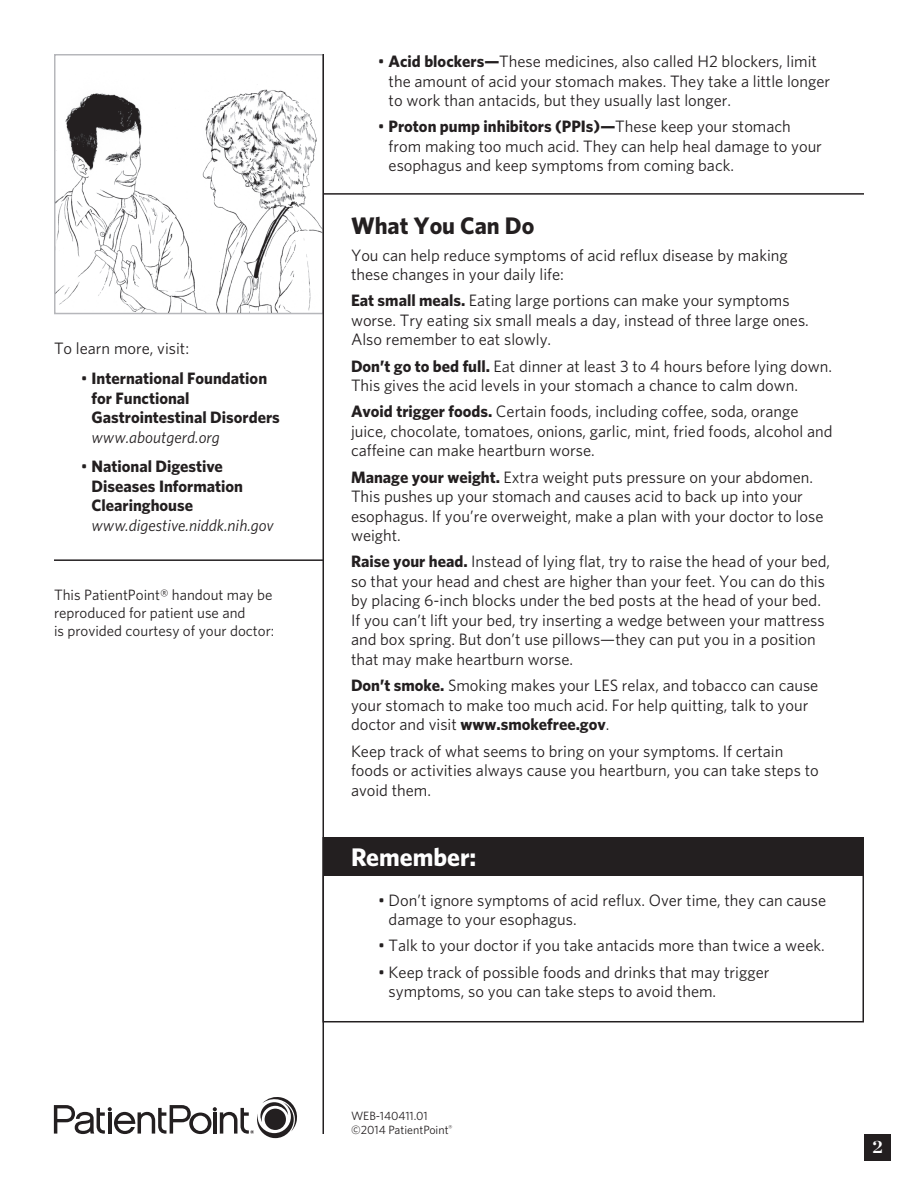
<style>
.page{position:relative;width:918px;height:1188px;background:#fff}
.page>*{position:absolute;margin:0;border:0;box-sizing:border-box;transform-origin:0 0}
.t1{font:700 25.5px "Whitney";color:#fff}
.t2{font:700 24px "Whitney";color:#231f20}
.t3{font:700 18px "Chronicle Display";color:#fff}
.t4{font:16.5px/19.5px "Whitney";color:#231f20}
.t5{font:700 16.5px/19.5px "Whitney";color:#231f20}
.t6{font:italic 16.5px "Whitney";color:#231f20}
.t7{font:15px/18px "Whitney";color:#231f20}
.t8{font:12px/14.4px "Whitney";color:#231f20}
.s1{font-weight:400}
.s2{font-weight:700}
</style>
<div class="page">
<img style="left:57px;top:89px;width:264px;height:222px">
<div style="left:54px;top:54px;width:270px;height:260px;border:2px solid #b6b7bb"></div>
<div style="left:323px;top:837px;width:541px;height:185px;border:2px solid #231f20"></div>
<div style="left:323px;top:837px;width:541px;height:39px;background:#231f20"></div>
<hr style="left:54px;top:559px;width:269px;height:2px;background:#231f20">
<div style="left:864px;top:1134px;width:27px;height:27px;background:#231f20"></div>
<hr style="left:323px;top:54px;width:1px;height:1080px;background:#231f20">
<svg style="left:54px;top:1097px;width:243px;height:41px"></svg>
<hr style="left:323px;top:193px;width:541px;height:2px;background:#231f20">
<p class="t4" style="left:54px;top:339px;width:137px">To learn more, visit:</p>
<p class="t5" style="left:92px;top:368px;width:190px;text-indent:-11px"><span class="s1">•</span> International Foundation for Functional<br>Gastrointestinal Disorders</p>
<p class="t6" style="left:92px;top:426px;width:130px">www.aboutgerd.org</p>
<p class="t5" style="left:92px;top:456px;width:153px;text-indent:-11px"><span class="s1">•</span> National Digestive<br>Diseases Information<br>Clearinghouse</p>
<p class="t6" style="left:92px;top:514px;width:184px">www.digestive.niddk.nih.gov</p>
<p class="t7" style="left:54px;top:585px;width:222px">This PatientPoint® handout may be reproduced for patient use and<br>is provided courtesy of your doctor:</p>
<p class="t4" style="left:389px;top:51px;width:443px;text-indent:-11px">• <span class="s2">Acid blockers—</span>These medicines, also called H2 blockers, limit the amount of acid your stomach makes. They take a little longer to work than antacids, but they usually last longer.</p>
<p class="t4" style="left:389px;top:117px;width:435px;text-indent:-11px">• <span class="s2">Proton pump inhibitors (PPIs)—</span>These keep your stomach from making too much acid. They can help heal damage to your esophagus and keep symptoms from coming back.</p>
<h2 class="t2" style="left:351px;top:210px;width:185px">What You Can Do</h2>
<p class="t4" style="left:351px;top:245px;width:438px">You can help reduce symptoms of acid reflux disease by making these changes in your daily life:</p>
<p class="t4" style="left:351px;top:291px;width:459px"><span class="s2">Eat small meals.</span> Eating large portions can make your symptoms worse. Try eating six small meals a day, instead of three large ones.<br>Also remember to eat slowly.</p>
<p class="t4" style="left:351px;top:356px;width:483px"><span class="s2">Don’t go to bed full.</span> Eat dinner at least 3 to 4 hours before lying down.<br>This gives the acid levels in your stomach a chance to calm down.</p>
<p class="t4" style="left:351px;top:402px;width:483px"><span class="s2">Avoid trigger foods.</span> Certain foods, including coffee, soda, orange juice, chocolate, tomatoes, onions, garlic, mint, fried foods, alcohol and caffeine can make heartburn worse.</p>
<p class="t4" style="left:351px;top:467px;width:474px"><span class="s2">Manage your weight.</span> Extra weight puts pressure on your abdomen.<br>This pushes up your stomach and causes acid to back up into your esophagus. If you’re overweight, make a plan with your doctor to lose weight.</p>
<p class="t4" style="left:351px;top:552px;width:481px"><span class="s2">Raise your head.</span> Instead of lying flat, try to raise the head of your bed, so that your head and chest are higher than your feet. You can do this by placing 6-inch blocks under the bed posts at the head of your bed.<br>If you can’t lift your bed, try inserting a wedge between your mattress and box spring. But don’t use pillows—they can put you in a position that may make heartburn worse.</p>
<p class="t4" style="left:351px;top:675px;width:469px"><span class="s2">Don’t smoke.</span> Smoking makes your LES relax, and tobacco can cause your stomach to make too much acid. For help quitting, talk to your doctor and visit <span class="s2">www.smokefree.gov</span>.</p>
<p class="t4" style="left:351px;top:741px;width:469px">Keep track of what seems to bring on your symptoms. If certain foods or activities always cause you heartburn, you can take steps to avoid them.</p>
<h1 class="t1" style="left:351px;top:840px;width:127px">Remember:</h1>
<p class="t4" style="left:389px;top:890px;width:439px;text-indent:-11px">• Don’t ignore symptoms of acid reflux. Over time, they can cause damage to your esophagus.</p>
<p class="t4" style="left:378px;top:935px;width:448px">• Talk to your doctor if you take antacids more than twice a week.</p>
<p class="t4" style="left:389px;top:962px;width:382px;text-indent:-11px">• Keep track of possible foods and drinks that may trigger symptoms, so you can take steps to avoid them.</p>
<p class="t8" style="left:351px;top:1108px;width:103px">WEB-140411.01 ©2014 PatientPoint<sup>®</sup></p>
<p class="t3" style="left:872px;top:1132px;width:12px">2</p>
</div>
